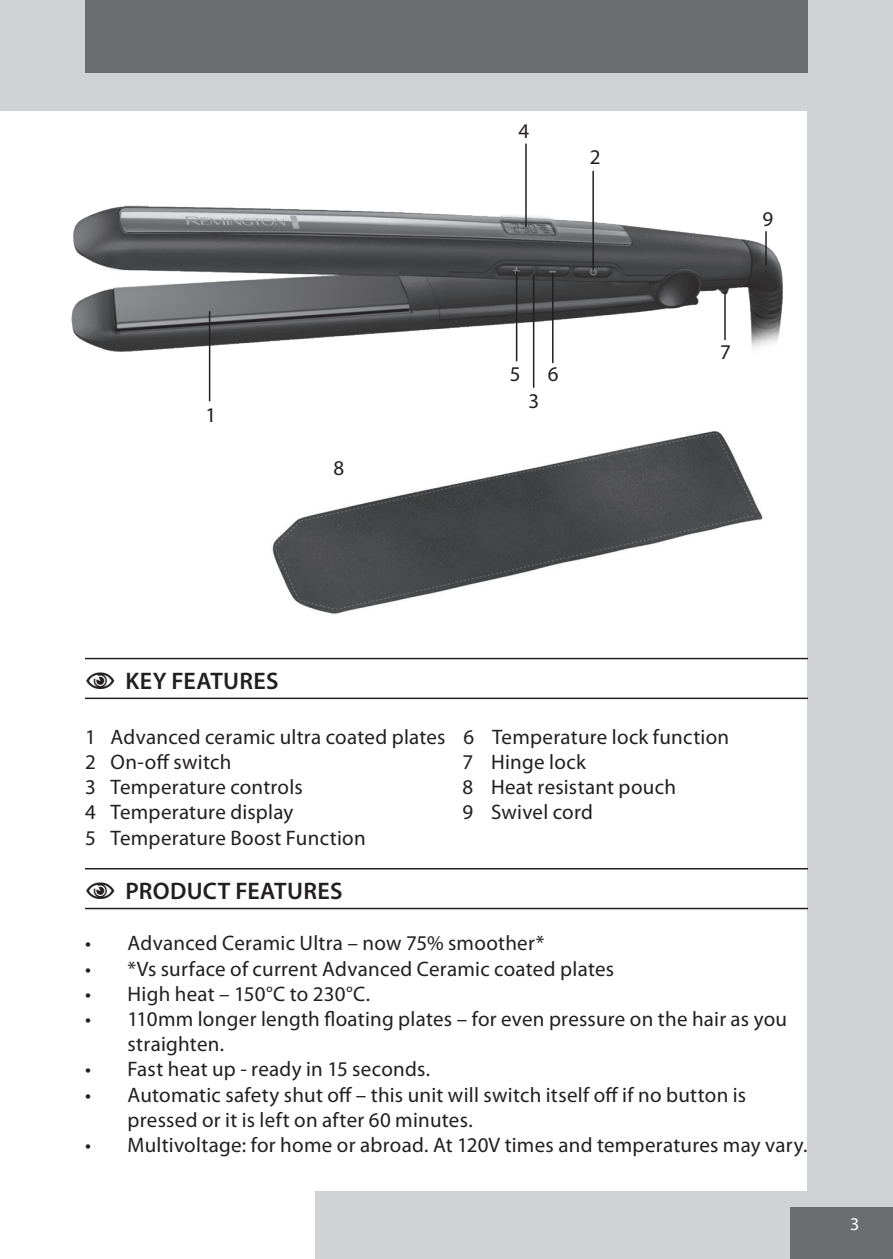
<style>
.page{position:relative;width:893px;height:1259px;background:#fff}
.page>*{position:absolute;margin:0;border:0;box-sizing:border-box;transform-origin:0 0}
.heading{font:600 24px "Myriad Pro";letter-spacing:.01em;color:#231f20}
.default_single{font:21px/25.2px "Myriad Pro";letter-spacing:.01em;color:#231f20}
.default{font:18px "Myriad Pro";color:#fff}
.s1{font-family:"Myriad Points";font-weight:400}
</style>
<div class="page">
<div style="left:315px;top:1191px;width:578px;height:68px;background:#d1d2d4"></div>
<div style="left:791px;top:1208px;width:102px;height:51px;background:#6c6d70"></div>
<div style="left:0;top:0;width:893px;height:111px;background:#d1d2d4"></div>
<div style="left:85px;top:0;width:723px;height:72px;background:#6c6d70"></div>
<div style="left:808px;top:90px;width:85px;height:1111px;background:#d1d2d4"></div>
<hr style="left:85px;top:658px;width:723px;height:1px;background:#231f20">
<hr style="left:85px;top:697px;width:723px;height:2px;background:#231f20">
<hr style="left:85px;top:868px;width:723px;height:1px;background:#231f20">
<hr style="left:85px;top:907px;width:723px;height:2px;background:#231f20">
<img style="left:272px;top:431px;width:491px;height:183px">
<img style="left:71px;top:155px;width:737px;height:246px">
<hr style="left:209px;top:311px;width:1px;height:90px;background:#231f20">
<hr style="left:516px;top:271px;width:1px;height:90px;background:#231f20">
<hr style="left:552px;top:273px;width:1px;height:90px;background:#231f20">
<hr style="left:592px;top:171px;width:2px;height:99px;background:#231f20">
<hr style="left:533px;top:275px;width:1px;height:113px;background:#231f20">
<hr style="left:765px;top:231px;width:2px;height:34px;background:#231f20">
<hr style="left:724px;top:292px;width:2px;height:48px;background:#231f20">
<hr style="left:525px;top:144px;width:2px;height:83px;background:#231f20">
<p class="default_single" style="left:205px;top:402px;width:12px">1</p>
<p class="default_single" style="left:333px;top:455px;width:12px">8</p>
<p class="default_single" style="left:518px;top:118px;width:12px">4</p>
<p class="default_single" style="left:590px;top:144px;width:12px">2</p>
<p class="default_single" style="left:510px;top:360px;width:12px">5</p>
<p class="default_single" style="left:548px;top:360px;width:12px">6</p>
<p class="default_single" style="left:529px;top:388px;width:12px">3</p>
<p class="default_single" style="left:762px;top:206px;width:12px">9</p>
<p class="default_single" style="left:720px;top:339px;width:12px">7</p>
<p class="heading" style="left:85px;top:666px;width:195px"><span class="s1">C</span> KEY FEATURES</p>
<p class="default_single" style="left:85px;top:724px;width:646px">1 Advanced ceramic ultra coated plates 6 Temperature lock function<br>2 On-off switch</p>
<p class="default_single" style="left:462px;top:749px;width:125px">7 Hinge lock</p>
<p class="default_single" style="left:85px;top:774px;width:219px">3 Temperature controls</p>
<p class="default_single" style="left:462px;top:774px;width:215px">8 Heat resistant pouch</p>
<p class="default_single" style="left:85px;top:799px;width:210px">4 Temperature display</p>
<p class="default_single" style="left:462px;top:799px;width:132px">9 Swivel cord</p>
<p class="default_single" style="left:85px;top:824px;width:282px">5 Temperature Boost Function</p>
<p class="heading" style="left:85px;top:876px;width:259px"><span class="s1">C</span> PRODUCT FEATURES</p>
<p class="default_single" style="left:85px;top:930px;width:461px">• Advanced Ceramic Ultra – now 75% smoother*</p>
<p class="default_single" style="left:85px;top:955px;width:531px">• *Vs surface of current Advanced Ceramic coated plates</p>
<p class="default_single" style="left:85px;top:980px;width:287px">• High heat – 150°C to 230°C.</p>
<p class="default_single" style="left:128px;top:1006px;width:661px;text-indent:-43px">• 110mm longer length floating plates – for even pressure on the hair as you straighten.</p>
<p class="default_single" style="left:85px;top:1056px;width:347px">• Fast heat up - ready in 15 seconds.</p>
<p class="default_single" style="left:128px;top:1081px;width:620px;text-indent:-43px">• Automatic safety shut off – this unit will switch itself off if no button is pressed or it is left on after 60 minutes.</p>
<p class="default_single" style="left:85px;top:1132px;width:724px">• Multivoltage: for home or abroad. At 120V times and temperatures may vary.</p>
<p class="default" style="left:850px;top:1212px;width:11px">3</p>
</div>
